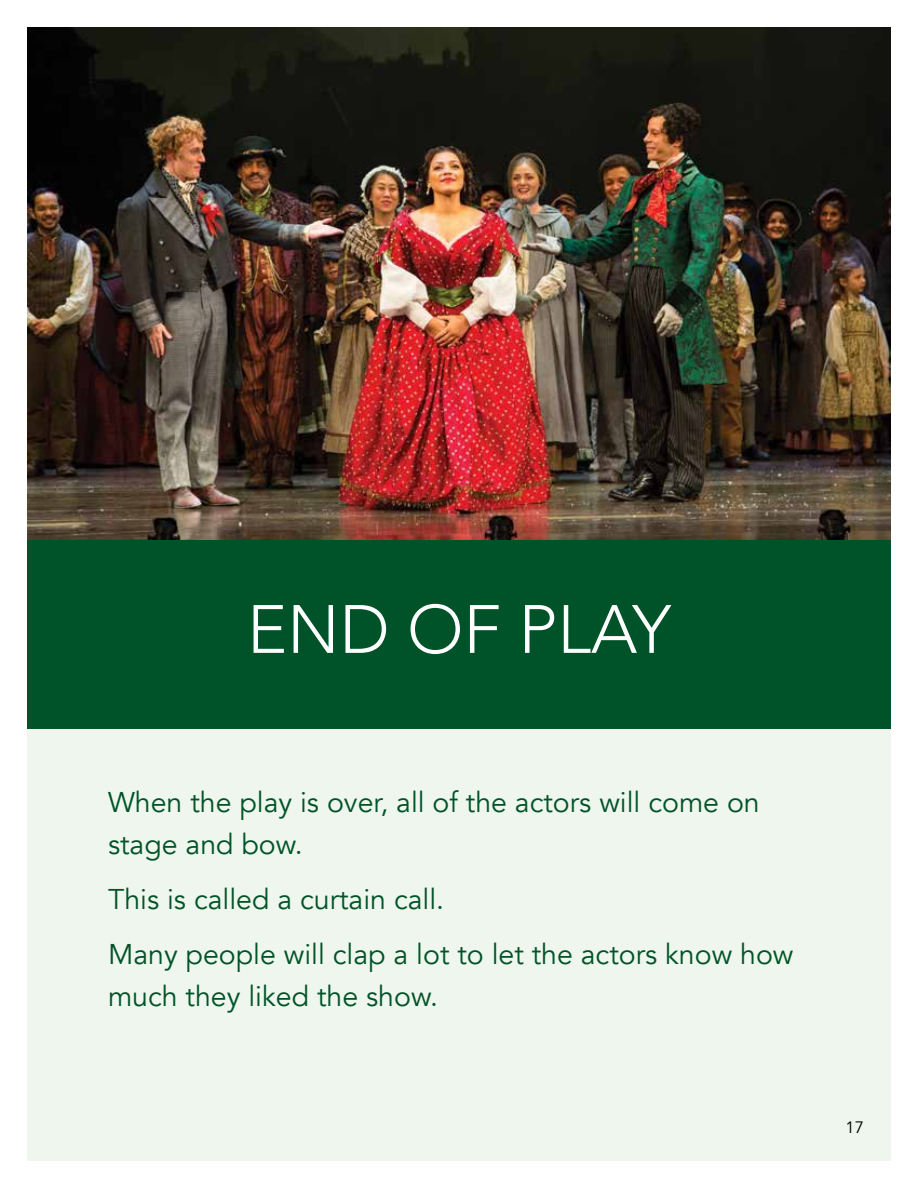
<style>
.page{position:relative;width:918px;height:1188px;background:#fff}
.page>*{position:absolute;margin:0;border:0;box-sizing:border-box;transform-origin:0 0}
.t1{font:300 67.5px "Avenir";color:#fff}
.t2{font:28.5px/42px "Avenir";color:#005328}
.t3{font:16.5px "Avenir";color:#000}
</style>
<div class="page">
<img style="left:27px;top:27px;width:864px;height:513px">
<div style="left:27px;top:724px;width:864px;height:436px;background:#eff6ed"></div>
<div style="left:27px;top:540px;width:864px;height:189px;background:#005328"></div>
<h1 class="t1" style="left:247px;top:590px;width:425px">END OF PLAY</h1>
<p class="t2" style="left:108px;top:781px;width:653px">When the play is over, all of the actors will come on stage and bow.</p>
<p class="t2" style="left:108px;top:872px;width:687px;line-height:55.5px">This is called a curtain call.<br>Many people will clap a lot to let the actors know how</p>
<p class="t2" style="left:108px;top:976px;width:331px">much they liked the show.</p>
<p class="t3" style="left:846px;top:1117px;width:20px">17</p>
</div>
